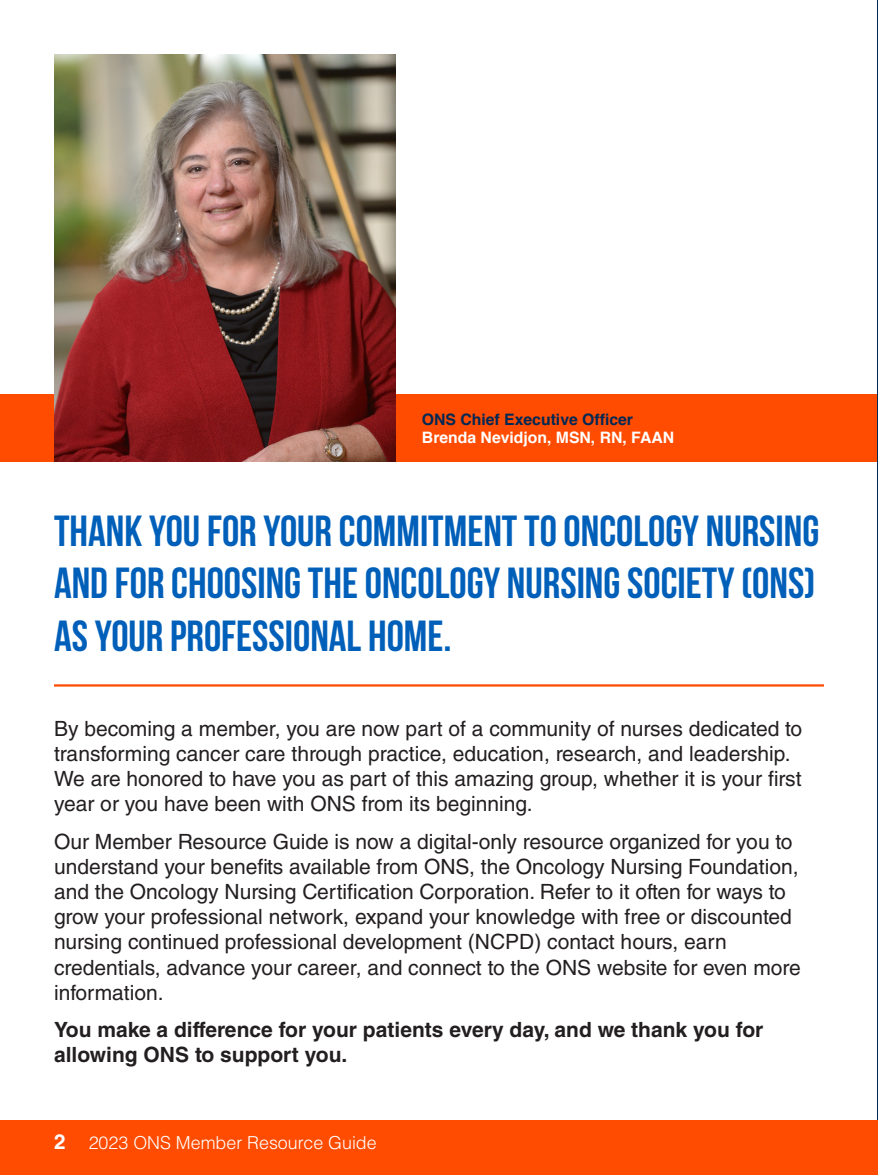
<style>
.page{position:relative;width:878px;height:1175px;background:#fff}
.page>*{position:absolute;margin:0;border:0;box-sizing:border-box;transform-origin:0 0}
.t1{font:700 43.5px/52.2px "Bebas Neue";color:#005fb9;text-align:justify}
.t2{font:21px/25.2px "Helvetica LT Std";color:#231f20}
.t3{font:700 21px/25.2px "Helvetica LT Std";color:#231f20}
.t4{font:300 17.85px "Helvetica LT Std";color:#fff}
.t5{font:700 15.75px "Helvetica";color:#fff}
.t6{font:700 15.75px "Helvetica";color:#002855}
.s1{font-weight:700;font-size:20.85px}
</style>
<div class="page">
<div style="left:0;top:394px;width:878px;height:68px;background:#ff4c00"></div>
<hr style="left:877px;top:0;width:1px;height:1174px;background:#002855">
<img style="left:54px;top:54px;width:341px;height:407px">
<div style="left:0;top:1120px;width:878px;height:54px;background:#ff4c00"></div>
<hr style="left:54px;top:684px;width:770px;height:2px;background:#ff4c00">
<p class="t6" style="left:422px;top:407px;width:212px">ONS Chief Executive Officer</p>
<p class="t5" style="left:422px;top:425px;width:254px">Brenda Nevidjon, MSN, RN, FAAN</p>
<p class="t1" style="left:54px;top:504px;width:766px">THANK YOU FOR YOUR COMMITMENT TO ONCOLOGY NURSING AND FOR CHOOSING THE ONCOLOGY NURSING SOCIETY (ONS)<br>AS YOUR PROFESSIONAL HOME.</p>
<p class="t2" style="left:54px;top:715px;width:749px">By becoming a member, you are now part of a community of nurses dedicated to transforming cancer care through practice, education, research, and leadership.<br>We are honored to have you as part of this amazing group, whether it is your first year or you have been with ONS from its beginning.</p>
<p class="t2" style="left:54px;top:828px;width:748px">Our Member Resource Guide is now a digital-only resource organized for you to understand your benefits available from ONS, the Oncology Nursing Foundation, and the Oncology Nursing Certification Corporation. Refer to it often for ways to grow your professional network, expand your knowledge with free or discounted nursing continued professional development (NCPD) contact hours, earn credentials, advance your career, and connect to the ONS website for even more information.</p>
<p class="t3" style="left:54px;top:1016px;width:710px">You make a difference for your patients every day, and we thank you for allowing ONS to support you.</p>
<p class="t4" style="left:54px;top:1131px;width:324px"><span class="s1">2</span> 2023 ONS Member Resource Guide</p>
</div>
